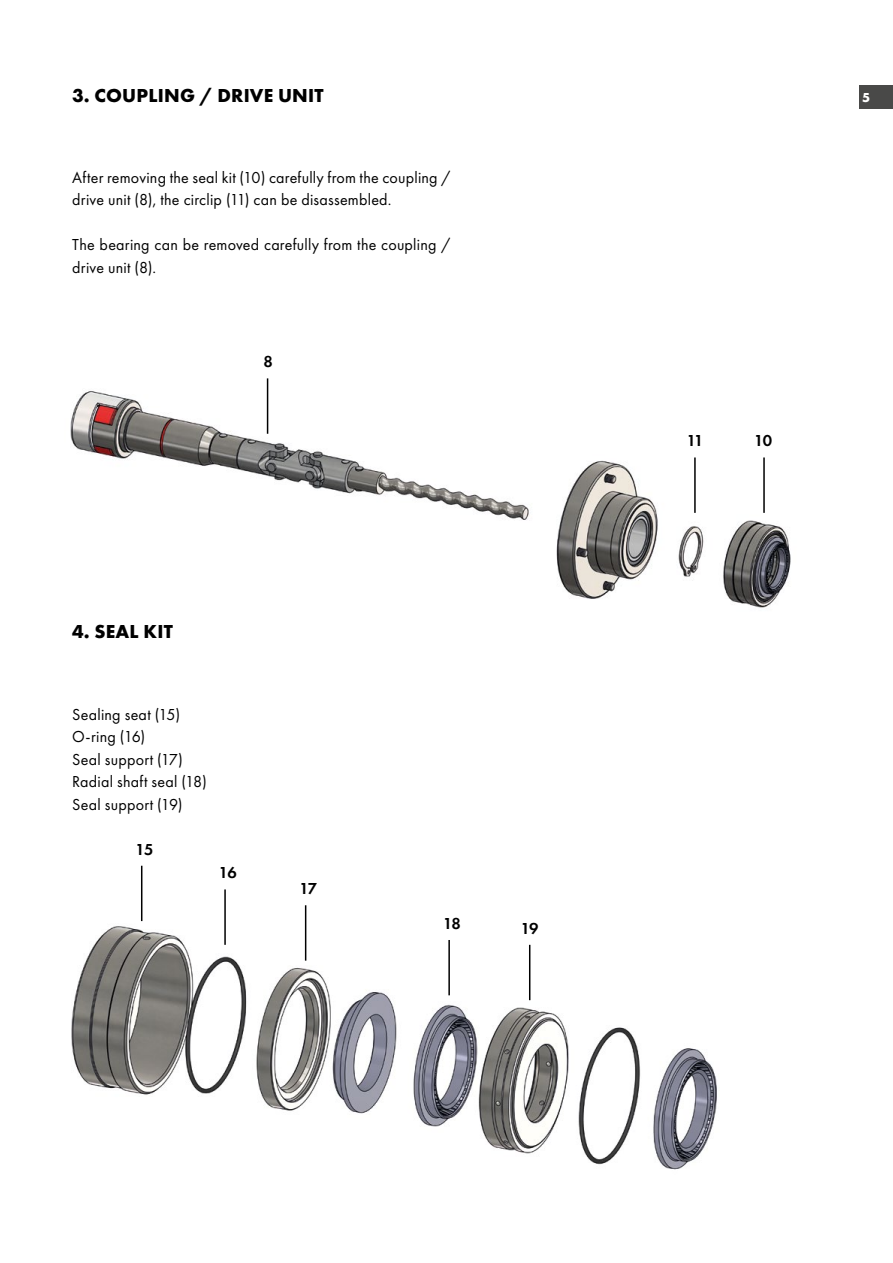
<style>
.page{position:relative;width:893px;height:1263px;background:#fff}
.page>*{position:absolute;margin:0;border:0;box-sizing:border-box;transform-origin:0 0}
.t1{font:700 19.5px "Futura PT";letter-spacing:.01em;color:#000}
.t2{font:16.5px/22.5px "Futura PT";letter-spacing:.015em;color:#000}
.t3{font:600 16.5px "Futura PT";letter-spacing:-.06em;color:#000}
.t4{font:700 13.5px "Futura PT";color:#fff}
</style>
<div class="page">
<div style="left:859px;top:85px;width:34px;height:24px;background:#494948"></div>
<img style="left:70px;top:378px;width:721px;height:230px">
<hr style="left:267px;top:378px;width:1px;height:56px;background:#000">
<hr style="left:694px;top:457px;width:2px;height:56px;background:#000">
<hr style="left:763px;top:457px;width:2px;height:56px;background:#000">
<img style="left:71px;top:893px;width:646px;height:277px">
<hr style="left:448px;top:940px;width:2px;height:55px;background:#000">
<hr style="left:305px;top:905px;width:1px;height:56px;background:#000">
<hr style="left:224px;top:889px;width:2px;height:56px;background:#000">
<hr style="left:141px;top:866px;width:1px;height:55px;background:#000">
<hr style="left:529px;top:945px;width:1px;height:55px;background:#000">
<p class="t1" style="left:72px;top:83px;width:253px">3. COUPLING / DRIVE UNIT</p>
<p class="t2" style="left:72px;top:166px;width:380px">After removing the seal kit (10) carefully from the coupling / drive unit (8), the circlip (11) can be disassembled.</p>
<p class="t2" style="left:72px;top:233px;width:380px">The bearing can be removed carefully from the coupling / drive unit (8).</p>
<p class="t3" style="left:264px;top:351px;width:11px">8</p>
<p class="t1" style="left:72px;top:619px;width:102px">4. SEAL KIT</p>
<p class="t2" style="left:72px;top:703px;width:136px">Sealing seat (15)<br>O-ring (16)<br>Seal support (17)<br>Radial shaft seal (18)<br>Seal support (19)</p>
<p class="t3" style="left:136px;top:839px;width:19px">15</p>
<p class="t3" style="left:219px;top:862px;width:19px">16</p>
<p class="t3" style="left:300px;top:878px;width:19px">17</p>
<p class="t3" style="left:443px;top:913px;width:19px">18</p>
<p class="t3" style="left:521px;top:918px;width:19px">19</p>
<p class="t4" style="left:862px;top:89px;width:10px">5</p>
<p class="t3" style="left:687px;top:430px;width:18px">11</p>
<p class="t3" style="left:754px;top:430px;width:20px">10</p>
</div>
